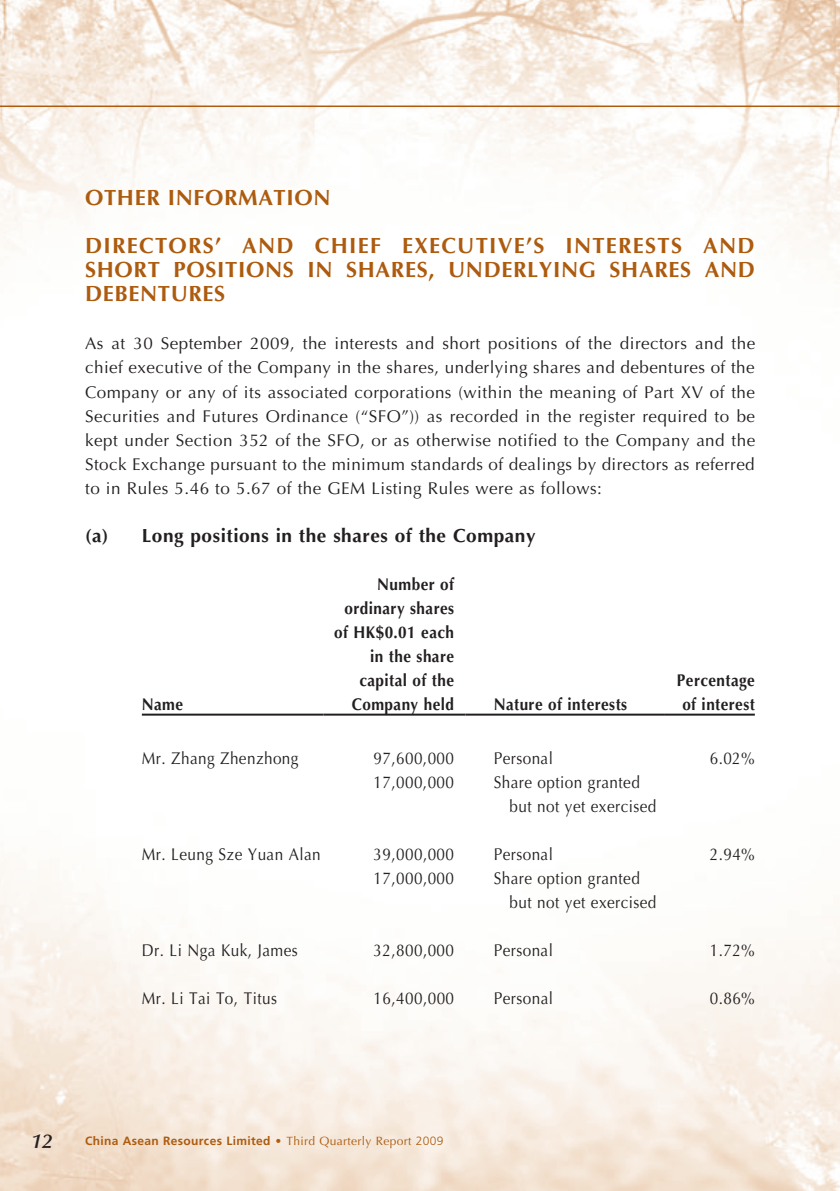
<style>
.page{position:relative;width:840px;height:1191px;background:#fff}
.page>*{position:absolute;margin:0;border:0;box-sizing:border-box;transform-origin:0 0}
.t1{font:700 22px/48px "Optima LT Std";letter-spacing:.055em;color:#ad5b0e}
.t2{font:700 22px/24px "Optima LT Std";letter-spacing:.03em;color:#ad5b0e}
.t3{font:italic 600 20px "Optima LT Std";color:#231f20}
.t4{font:700 19px "Optima LT Std";letter-spacing:.03em;color:#231f20}
.t5{font:17px/24px "Optima LT Std";letter-spacing:.03em;color:#231f20;text-align:justify}
.t6{font:17px/24px "Optima LT Std";letter-spacing:.03em;color:#231f20;scale:.9 1}
.t7{font:700 17px/24px "Optima LT Std";letter-spacing:.03em;color:#231f20;text-align:right;scale:.9 1}
.t8{font:700 12px "Frutiger LT Std";letter-spacing:.03em;color:#ad5b0e}
.s1{font-family:"Optima LT Std";font-weight:400}
.s2{font-weight:300}
</style>
<div class="page">
<img style="left:0;top:0;width:839px;height:1191px">
<hr style="left:0;top:105px;width:839px;height:2px;background:#ad5b0e">
<hr style="left:142px;top:713px;width:181px;height:2px;background:#231f20">
<hr style="left:323px;top:713px;width:142px;height:2px;background:#231f20">
<hr style="left:465px;top:713px;width:198px;height:2px;background:#231f20">
<hr style="left:663px;top:713px;width:91px;height:2px;background:#231f20">
<p class="t1" style="left:85px;top:174px;width:670px">OTHER INFORMATION<br>DIRECTORS’ AND CHIEF EXECUTIVE’S INTERESTS AND</p>
<p class="t2" style="left:85px;top:258px;width:671px">SHORT POSITIONS IN SHARES, UNDERLYING SHARES AND<br>DEBENTURES</p>
<p class="t5" style="left:85px;top:332px;width:671px">As at 30 September 2009, the interests and short positions of the directors and the chief executive of the Company in the shares, underlying shares and debentures of the Company or any of its associated corporations (within the meaning of Part XV of the Securities and Futures Ordinance (“SFO”)) as recorded in the register required to be kept under Section 352 of the SFO, or as otherwise notified to the Company and the Stock Exchange pursuant to the minimum standards of dealings by directors as referred to in Rules 5.46 to 5.67 of the GEM Listing Rules were as follows:</p>
<p class="t4" style="left:85px;top:524px;width:451px">(a) Long positions in the shares of the Company</p>
<p class="t7" style="left:142px;top:692px;width:47px">Name</p>
<p class="t7" style="left:334px;top:572px;width:134px">Number of ordinary shares of HK$0.01 each in the share capital of the<br>Company held</p>
<p class="t7" style="left:493px;top:692px;width:150px">Nature of interests</p>
<p class="t7" style="left:676px;top:668px;width:88px;text-align:center">Percentage of interest</p>
<p class="t6" style="left:142px;top:746px;width:175px">Mr. Zhang Zhenzhong</p>
<p class="t6" style="left:373px;top:746px;width:91px">97,600,000</p>
<p class="t6" style="left:493px;top:746px;width:67px">Personal</p>
<p class="t6" style="left:709px;top:746px;width:52px">6.02%</p>
<p class="t6" style="left:373px;top:770px;width:91px">17,000,000</p>
<p class="t6" style="left:509px;top:770px;width:165px;text-indent:-16px">Share option granted but not yet exercised</p>
<p class="t6" style="left:142px;top:842px;width:200px">Mr. Leung Sze Yuan Alan</p>
<p class="t6" style="left:373px;top:842px;width:91px">39,000,000</p>
<p class="t6" style="left:493px;top:842px;width:67px">Personal</p>
<p class="t6" style="left:709px;top:842px;width:52px">2.94%</p>
<p class="t6" style="left:373px;top:866px;width:91px">17,000,000</p>
<p class="t6" style="left:509px;top:866px;width:165px;text-indent:-16px">Share option granted but not yet exercised</p>
<p class="t6" style="left:142px;top:938px;width:174px">Dr. Li Nga Kuk, James</p>
<p class="t6" style="left:373px;top:938px;width:91px">32,800,000</p>
<p class="t6" style="left:493px;top:938px;width:67px">Personal</p>
<p class="t6" style="left:709px;top:938px;width:52px">1.72%</p>
<p class="t6" style="left:142px;top:986px;width:151px">Mr. Li Tai To, Titus</p>
<p class="t6" style="left:373px;top:986px;width:91px">16,400,000</p>
<p class="t6" style="left:493px;top:986px;width:67px">Personal</p>
<p class="t6" style="left:709px;top:986px;width:52px">0.86%</p>
<p class="t3" style="left:31px;top:1129px;width:23px">12</p>
<p class="t8" style="left:85px;top:1134px;width:360px">China Asean Resources Limited <span class="s1">• Third Quarterly Report</span> <span class="s2">2009</span></p>
</div>
